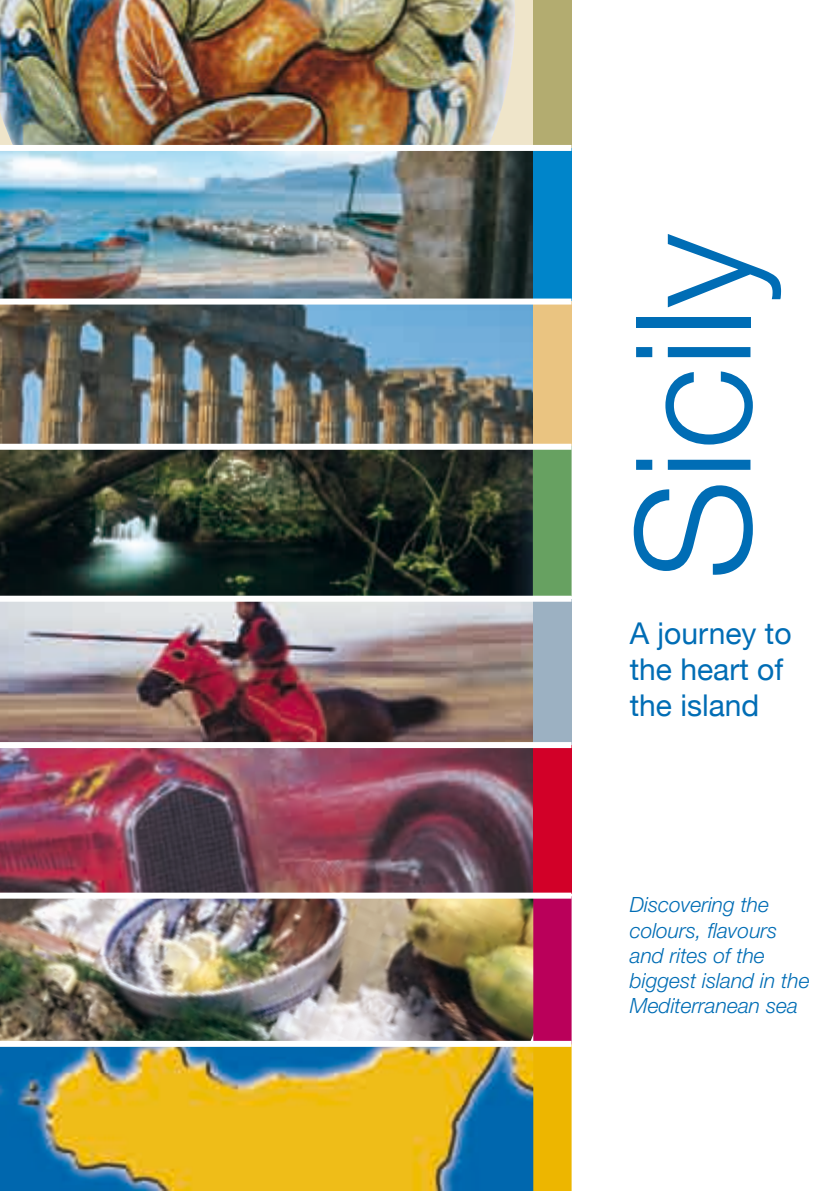
<style>
.page{position:relative;width:840px;height:1191px;background:#fff}
.page>*{position:absolute;margin:0;border:0;box-sizing:border-box;transform-origin:0 0}
.t1{font:300 160px "Helvetica Neue";color:#006db5}
.t2{font:30px/36px "Helvetica Neue";color:#006db5}
.t3{font:italic 300 21px/25.2px "Helvetica Neue";color:#006db5}
</style>
<div class="page">
<img style="left:1px;top:601px;width:532px;height:590px">
<div style="left:0;top:0;width:536px;height:152px;background:#efe5ca"></div>
<img style="left:1px;top:0;width:514px;height:145px">
<img style="left:1px;top:297px;width:532px;height:147px">
<img style="left:1px;top:151px;width:531px;height:147px">
<img style="left:1px;top:450px;width:531px;height:145px">
<div style="left:533px;top:745px;width:38px;height:149px;background:#d20028"></div>
<div style="left:533px;top:896px;width:38px;height:148px;background:#ba005a;border:2px solid #ba005a"></div>
<div style="left:533px;top:1046px;width:38px;height:145px;background:#edb600"></div>
<div style="left:533px;top:599px;width:38px;height:145px;background:#9cb1c2"></div>
<div style="left:533px;top:148px;width:38px;height:154px;background:#0085ca"></div>
<div style="left:533px;top:301px;width:38px;height:145px;background:#eac481"></div>
<div style="left:532px;top:446px;width:39px;height:150px;background:#67a161;border:2px solid #67a161"></div>
<div style="left:533px;top:0;width:38px;height:147px;background:#b3ac70"></div>
<div style="left:0;top:595px;width:571px;height:6px;background:#fff"></div>
<div style="left:0;top:444px;width:571px;height:6px;background:#fff"></div>
<div style="left:0;top:742px;width:571px;height:6px;background:#fff"></div>
<div style="left:0;top:892px;width:571px;height:6px;background:#fff"></div>
<div style="left:0;top:1040px;width:571px;height:6px;background:#fff"></div>
<div style="left:0;top:145px;width:571px;height:6px;background:#fff"></div>
<div style="left:0;top:298px;width:571px;height:6px;background:#fff"></div>
<hr style="left:0;top:0;width:1px;height:1191px;background:#fff">
<h1 class="t1" style="left:595px;top:580px;width:348px;rotate:-90deg">Sicily</h1>
<h2 class="t2" style="left:629px;top:615px;width:163px">A journey to the heart of the island</h2>
<p class="t3" style="left:629px;top:892px;width:181px">Discovering the colours, flavours and rites of the biggest island in the<br>Mediterranean sea</p>
</div>
